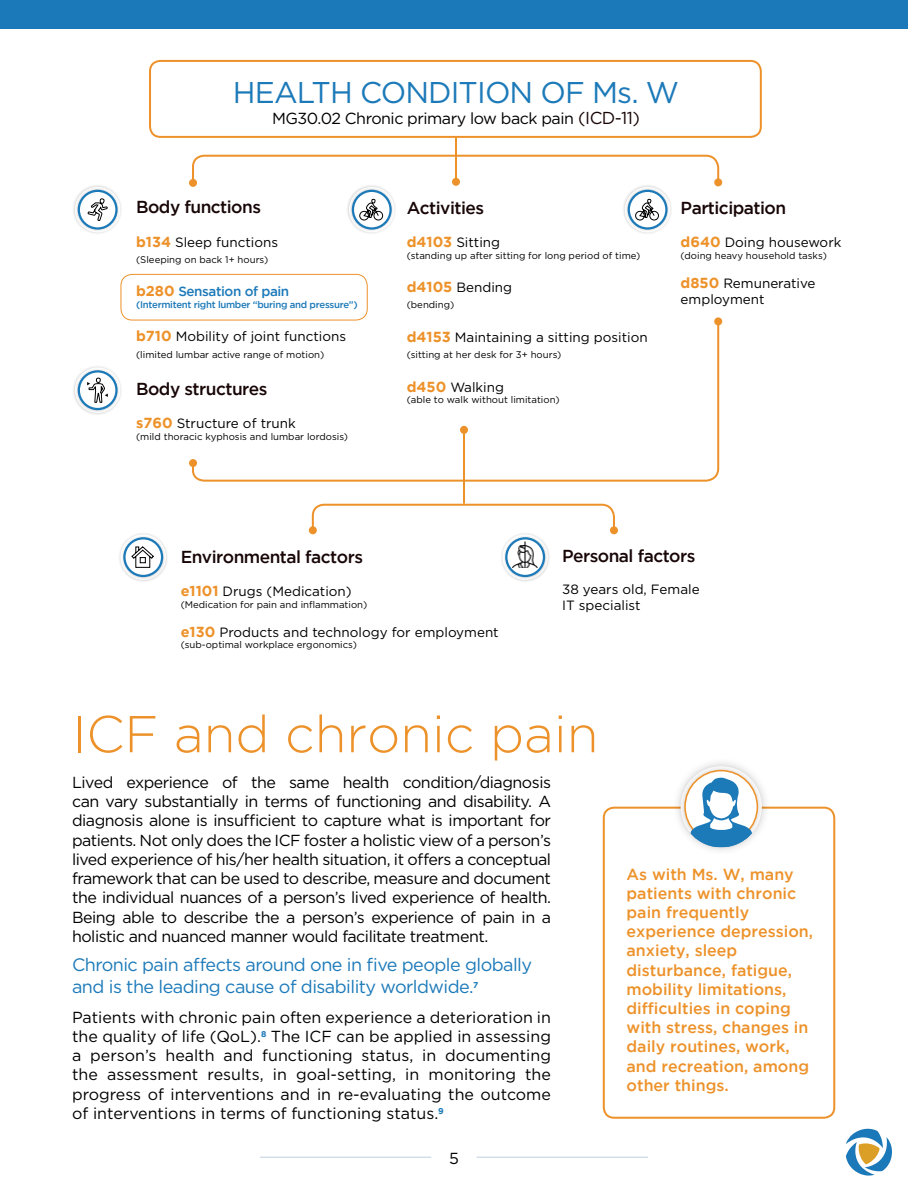
<style>
.page{position:relative;width:908px;height:1191px;background:#fff}
.page>*{position:absolute;margin:0;border:0;box-sizing:border-box;transform-origin:0 0}
.t1{font:300 51.8px "Gotham";color:#ed922a}
.t2{font:30px "Gotham";letter-spacing:-.03em;color:#1d7ab9}
.t3{font:18px/21.6px "Gotham";letter-spacing:-.03em;color:#1d7ab9}
.t4{font:500 17.2px "Gotham";letter-spacing:-.03em;color:#180607}
.t5{font:16px/19.2px "Gotham";letter-spacing:-.03em;color:#000;text-align:justify}
.t6{font:500 16px/19.2px "Gotham";color:#ed922a}
.t7{font:13.4px/16.2px "Gotham";color:#000}
.t8{font:500 13.4px "Gotham";letter-spacing:-.03em;color:#1d7ab9}
.t9{font:9.6px "Gotham";color:#000}
.t10{font:500 9.6px "Gotham";letter-spacing:-.03em;color:#1d7ab9}
.s1{font-size:17.2px;color:#180607}
.s2{font-weight:700;font-size:14.6px;color:#ed922a}
</style>
<div class="page">
<div style="left:120px;top:274px;width:247px;height:46px;border:1px solid #ed922a;border-radius:11px"></div>
<div style="left:149px;top:60px;width:612px;height:78px;border:2px solid #ed922a;border-radius:10px"></div>
<svg style="left:191px;top:319px;width:529px;height:163px"></svg>
<div style="left:189px;top:459px;width:8px;height:8px;background:#ed922a;border-radius:50%"></div>
<div style="left:714px;top:317px;width:8px;height:8px;background:#ed922a;border-radius:50%"></div>
<svg style="left:192px;top:154px;width:528px;height:31px"></svg>
<div style="left:714px;top:178px;width:8px;height:8px;background:#ed922a;border-radius:50%"></div>
<div style="left:189px;top:179px;width:8px;height:8px;background:#ed922a;border-radius:50%"></div>
<svg style="left:311px;top:503px;width:304px;height:23px"></svg>
<svg style="left:609px;top:526px;width:8px;height:8px"></svg>
<div style="left:309px;top:526px;width:8px;height:8px;background:#ed922a;border-radius:50%"></div>
<hr style="left:463px;top:430px;width:2px;height:74px;background:#ed922a">
<div style="left:460px;top:426px;width:8px;height:8px;background:#ed922a;border-radius:50%"></div>
<hr style="left:455px;top:137px;width:2px;height:45px;background:#ed922a">
<div style="left:452px;top:178px;width:8px;height:8px;background:#ed922a;border-radius:50%"></div>
<div style="left:73px;top:185px;width:50px;height:50px;background:#000;opacity:.2"></div>
<div style="left:76px;top:188px;width:44px;height:44px;background:#000;opacity:.2"></div>
<svg style="left:79px;top:191px;width:37px;height:37px"></svg>
<div style="left:78px;top:190px;width:39px;height:40px;border:2px solid #1d7ab9;border-radius:50%"></div>
<svg style="left:87px;top:198px;width:21px;height:23px"></svg>
<div style="left:347px;top:185px;width:50px;height:50px;background:#000;opacity:.2"></div>
<div style="left:349px;top:188px;width:44px;height:44px;background:#000;opacity:.2"></div>
<svg style="left:353px;top:191px;width:37px;height:37px"></svg>
<div style="left:351px;top:190px;width:40px;height:40px;border:2px solid #1d7ab9;border-radius:50%"></div>
<svg style="left:359px;top:199px;width:24px;height:22px"></svg>
<div style="left:622px;top:185px;width:50px;height:50px;background:#000;opacity:.2"></div>
<div style="left:625px;top:188px;width:44px;height:44px;background:#000;opacity:.2"></div>
<svg style="left:628px;top:191px;width:38px;height:37px"></svg>
<div style="left:627px;top:190px;width:40px;height:40px;border:2px solid #1d7ab9;border-radius:50%"></div>
<svg style="left:634px;top:199px;width:24px;height:22px"></svg>
<div style="left:500px;top:532px;width:50px;height:50px;background:#000;opacity:.2"></div>
<div style="left:503px;top:535px;width:44px;height:44px;background:#000;opacity:.2"></div>
<svg style="left:506px;top:538px;width:37px;height:38px"></svg>
<div style="left:505px;top:537px;width:40px;height:40px;border:2px solid #1d7ab9;border-radius:50%"></div>
<img style="left:509px;top:540px;width:31px;height:27px">
<div style="left:118px;top:532px;width:50px;height:50px;background:#000;opacity:.2"></div>
<div style="left:121px;top:535px;width:44px;height:44px;background:#000;opacity:.2"></div>
<svg style="left:124px;top:538px;width:38px;height:38px"></svg>
<div style="left:123px;top:537px;width:40px;height:40px;border:2px solid #1d7ab9;border-radius:50%"></div>
<svg style="left:131px;top:545px;width:23px;height:23px"></svg>
<div style="left:73px;top:365px;width:50px;height:50px;background:#000;opacity:.2"></div>
<div style="left:76px;top:368px;width:44px;height:44px;background:#000;opacity:.2"></div>
<svg style="left:79px;top:371px;width:37px;height:38px"></svg>
<div style="left:78px;top:370px;width:39px;height:40px;border:2px solid #1d7ab9;border-radius:50%"></div>
<svg style="left:87px;top:372px;width:21px;height:38px"></svg>
<div style="left:602px;top:806px;width:232px;height:312px;border:2px solid #ed922a;border-radius:10px"></div>
<div style="left:671px;top:757px;width:100px;height:100px;background:#000;opacity:.2"></div>
<svg style="left:680px;top:766px;width:81px;height:81px"></svg>
<svg style="left:688px;top:777px;width:65px;height:70px"></svg>
<div style="left:0;top:0;width:907px;height:29px;background:#1b79b9"></div>
<hr style="left:476px;top:1156px;width:171px;height:1px;background:#275b9b">
<hr style="left:260px;top:1156px;width:171px;height:1px;background:#275b9b">
<svg style="left:845px;top:1128px;width:46px;height:47px"></svg>
<h2 class="t2" style="left:233px;top:73px;width:447px">HEALTH CONDITION OF Ms. W</h2>
<p class="t5" style="left:272px;top:108px;width:369px">MG30.02 Chronic primary low back pain <span class="s1">(ICD-11)</span></p>
<p class="t4" style="left:136px;top:197px;width:126px">Body functions</p>
<p class="t7" style="left:136px;top:233px;width:143px"><span class="s2">b134</span> Sleep functions</p>
<p class="t9" style="left:136px;top:253px;width:134px">(Sleeping on back 1+ hours)</p>
<p class="t8" style="left:136px;top:284px;width:155px"><span class="s2">b280</span> Sensation of pain</p>
<p class="t10" style="left:136px;top:299px;width:223px">(Intermitent right lumber “buring and pressure”)</p>
<p class="t7" style="left:136px;top:328px;width:211px"><span class="s2">b710</span> Mobility of joint functions</p>
<p class="t9" style="left:136px;top:348px;width:189px">(limited lumbar active range of motion)</p>
<p class="t4" style="left:136px;top:379px;width:133px">Body structures</p>
<p class="t7" style="left:136px;top:415px;width:161px"><span class="s2">s760</span> Structure of trunk</p>
<p class="t9" style="left:136px;top:430px;width:213px">(mild thoracic kyphosis and lumbar lordosis)</p>
<p class="t4" style="left:406px;top:198px;width:79px">Activities</p>
<p class="t7" style="left:406px;top:234px;width:95px"><span class="s2">d4103</span> Sitting</p>
<p class="t9" style="left:406px;top:249px;width:235px">(standing up after sitting for long period of time)</p>
<p class="t7" style="left:406px;top:279px;width:107px"><span class="s2">d4105</span> Bending</p>
<p class="t9" style="left:406px;top:299px;width:49px">(bending)</p>
<p class="t7" style="left:406px;top:329px;width:242px"><span class="s2">d4153</span> Maintaining a sitting position</p>
<p class="t9" style="left:406px;top:348px;width:156px">(sitting at her desk for 3+ hours)</p>
<p class="t7" style="left:406px;top:378px;width:99px"><span class="s2">d450</span> Walking</p>
<p class="t9" style="left:406px;top:393px;width:154px">(able to walk without limitation)</p>
<p class="t4" style="left:680px;top:198px;width:107px">Participation</p>
<p class="t7" style="left:680px;top:234px;width:162px"><span class="s2">d640</span> Doing housework</p>
<p class="t9" style="left:680px;top:249px;width:148px">(doing heavy household tasks)</p>
<p class="t7" style="left:680px;top:274px;width:136px"><span class="s2">d850</span> Remunerative employment</p>
<p class="t4" style="left:181px;top:547px;width:184px">Environmental factors</p>
<p class="t7" style="left:181px;top:583px;width:172px"><span class="s2">e1101</span> Drugs (Medication)</p>
<p class="t9" style="left:181px;top:598px;width:188px">(Medication for pain and inflammation)</p>
<p class="t7" style="left:181px;top:623px;width:319px"><span class="s2">e130</span> Products and technology for employment</p>
<p class="t9" style="left:181px;top:638px;width:178px">(sub-optimal workplace ergonomics)</p>
<p class="t4" style="left:562px;top:546px;width:135px">Personal factors</p>
<p class="t7" style="left:562px;top:581px;width:139px">38 years old, Female<br>IT specialist</p>
<h1 class="t1" style="left:72px;top:705px;width:527px">ICF and chronic pain</h1>
<p class="t5" style="left:72px;top:772px;width:480px">Lived experience of the same health condition/diagnosis can vary substantially in terms of functioning and disability. A diagnosis alone is insufficient to capture what is important for patients. Not only does the ICF foster a holistic view of a person’s lived experience of his/her health situation, it offers a conceptual framework that can be used to describe, measure and document the individual nuances of a person’s lived experience of health.<br>Being able to describe the a person’s experience of pain in a holistic and nuanced manner would facilitate treatment.</p>
<p class="t3" style="left:72px;top:954px;width:461px">Chronic pain affects around one in five people globally and is the leading cause of disability worldwide.<sup>7</sup></p>
<p class="t5" style="left:72px;top:1007px;width:480px">Patients with chronic pain often experience a deterioration in the quality of life (QoL).<sup>8</sup> The ICF can be applied in assessing a person’s health and functioning status, in documenting the assessment results, in goal-setting, in monitoring the progress of interventions and in re-evaluating the outcome of interventions in terms of functioning status.<sup>9</sup></p>
<p class="t5" style="left:449px;top:1148px;width:11px">5</p>
<p class="t6" style="left:626px;top:864px;width:188px">As with Ms. W, many patients with chronic pain frequently experience depression, anxiety, sleep disturbance, fatigue, mobility limitations, difficulties in coping with stress, changes in daily routines, work, and recreation, among other things.</p>
</div>
